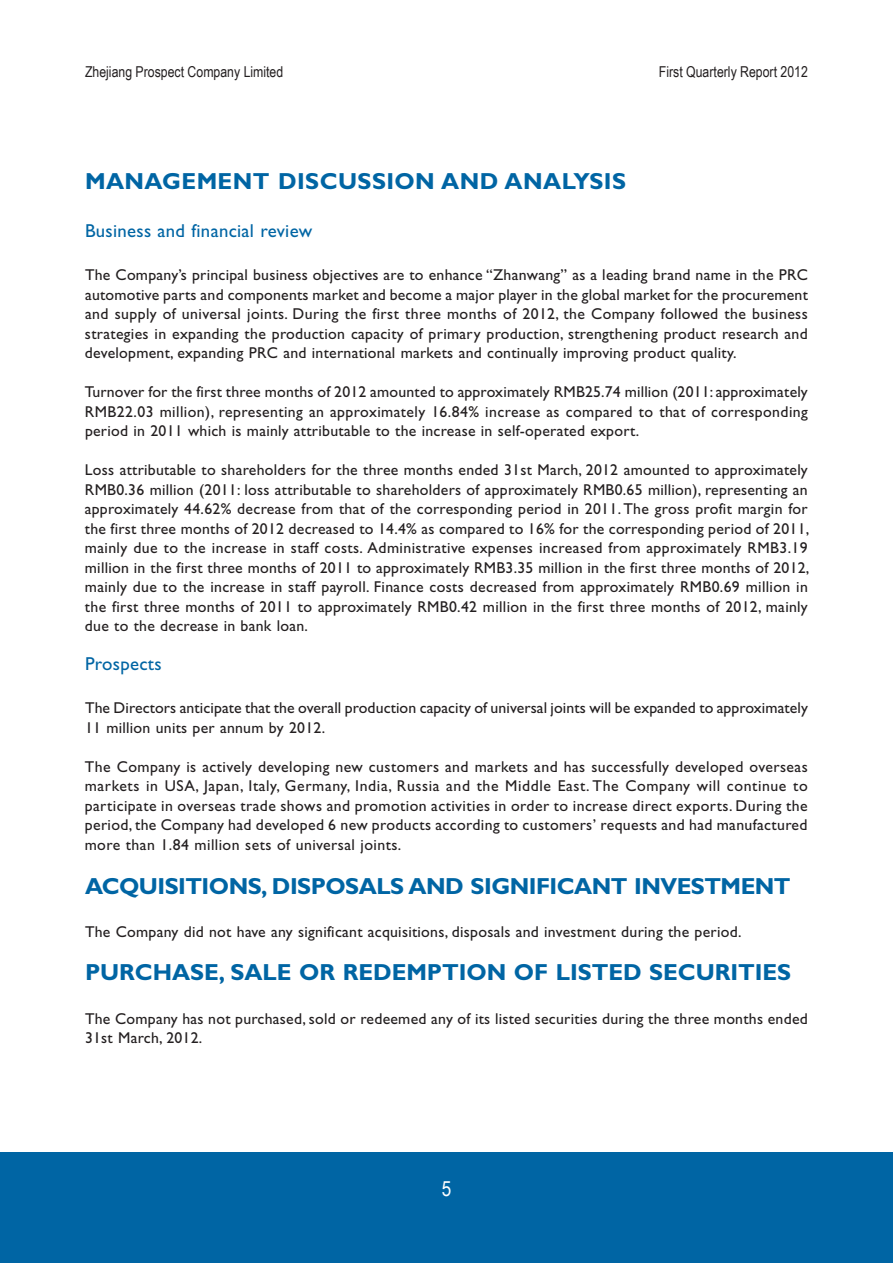
<style>
.page{position:relative;width:893px;height:1263px;background:#fff}
.page>*{position:absolute;margin:0;border:0;box-sizing:border-box;transform-origin:0 0}
.t1{font:700 23.25px "Gill Sans Std";letter-spacing:-.025em;color:#0065a4}
.t2{font:700 23.25px "Gill Sans Std";letter-spacing:-.005em;color:#0065a4}
.t3{font:700 23.25px "Gill Sans Std";letter-spacing:.015em;color:#0065a4}
.t4{font:18.75px "Gill Sans Std";letter-spacing:.015em;color:#0065a4}
.t5{font:15.75px/19.5px "Gill Sans Std";letter-spacing:.015em;color:#231f20;text-align:justify}
.t6{font:15px "Arial Narrow";color:#231f20}
</style>
<div class="page">
<div style="left:0;top:1152px;width:893px;height:111px;background:#0065a4"></div>
<p class="t6" style="left:85px;top:60px;width:200px">Zhejiang Prospect Company Limited</p>
<p class="t6" style="left:659px;top:60px;width:151px">First Quarterly Report 2012</p>
<h1 class="t3" style="left:85px;top:168px;width:543px">MANAGEMENT DISCUSSION AND ANALYSIS</h1>
<p class="t4" style="left:85px;top:220px;width:229px">Business and financial review</p>
<p class="t5" style="left:85px;top:265px;width:724px">The Company’s principal business objectives are to enhance “Zhanwang” as a leading brand name in the PRC automotive parts and components market and become a major player in the global market for the procurement and supply of universal joints. During the first three months of 2012, the Company followed the business strategies in expanding the production capacity of primary production, strengthening product research and development, expanding PRC and international markets and continually improving product quality.</p>
<p class="t5" style="left:85px;top:382px;width:725px">Turnover for the first three months of 2012 amounted to approximately RMB25.74 million (2011: approximately RMB22.03 million), representing an approximately 16.84% increase as compared to that of corresponding period in 2011 which is mainly attributable to the increase in self-operated export.</p>
<p class="t5" style="left:85px;top:460px;width:726px">Loss attributable to shareholders for the three months ended 31st March, 2012 amounted to approximately RMB0.36 million (2011: loss attributable to shareholders of approximately RMB0.65 million), representing an approximately 44.62% decrease from that of the corresponding period in 2011.The gross profit margin for the first three months of 2012 decreased to 14.4% as compared to 16% for the corresponding period of 2011, mainly due to the increase in staff costs. Administrative expenses increased from approximately RMB3.19 million in the first three months of 2011 to approximately RMB3.35 million in the first three months of 2012, mainly due to the increase in staff payroll. Finance costs decreased from approximately RMB0.69 million in the first three months of 2011 to approximately RMB0.42 million in the first three months of 2012, mainly due to the decrease in bank loan.</p>
<p class="t4" style="left:85px;top:653px;width:78px">Prospects</p>
<p class="t5" style="left:85px;top:698px;width:724px">The Directors anticipate that the overall production capacity of universal joints will be expanded to approximately<br>11 million units per annum by 2012.</p>
<p class="t5" style="left:85px;top:757px;width:725px">The Company is actively developing new customers and markets and has successfully developed overseas markets in USA, Japan, Italy, Germany, India, Russia and the Middle East. The Company will continue to participate in overseas trade shows and promotion activities in order to increase direct exports. During the period, the Company had developed 6 new products according to customers’ requests and had manufactured more than 1.84 million sets of universal joints.</p>
<h1 class="t1" style="left:85px;top:872px;width:707px">ACQUISITIONS, DISPOSALS AND SIGNIFICANT INVESTMENT</h1>
<p class="t5" style="left:85px;top:922px;width:658px">The Company did not have any significant acquisitions, disposals and investment during the period.</p>
<h1 class="t2" style="left:85px;top:959px;width:708px">PURCHASE, SALE OR REDEMPTION OF LISTED SECURITIES</h1>
<p class="t5" style="left:85px;top:1008px;width:724px">The Company has not purchased, sold or redeemed any of its listed securities during the three months ended<br>31st March, 2012.</p>
</div>
